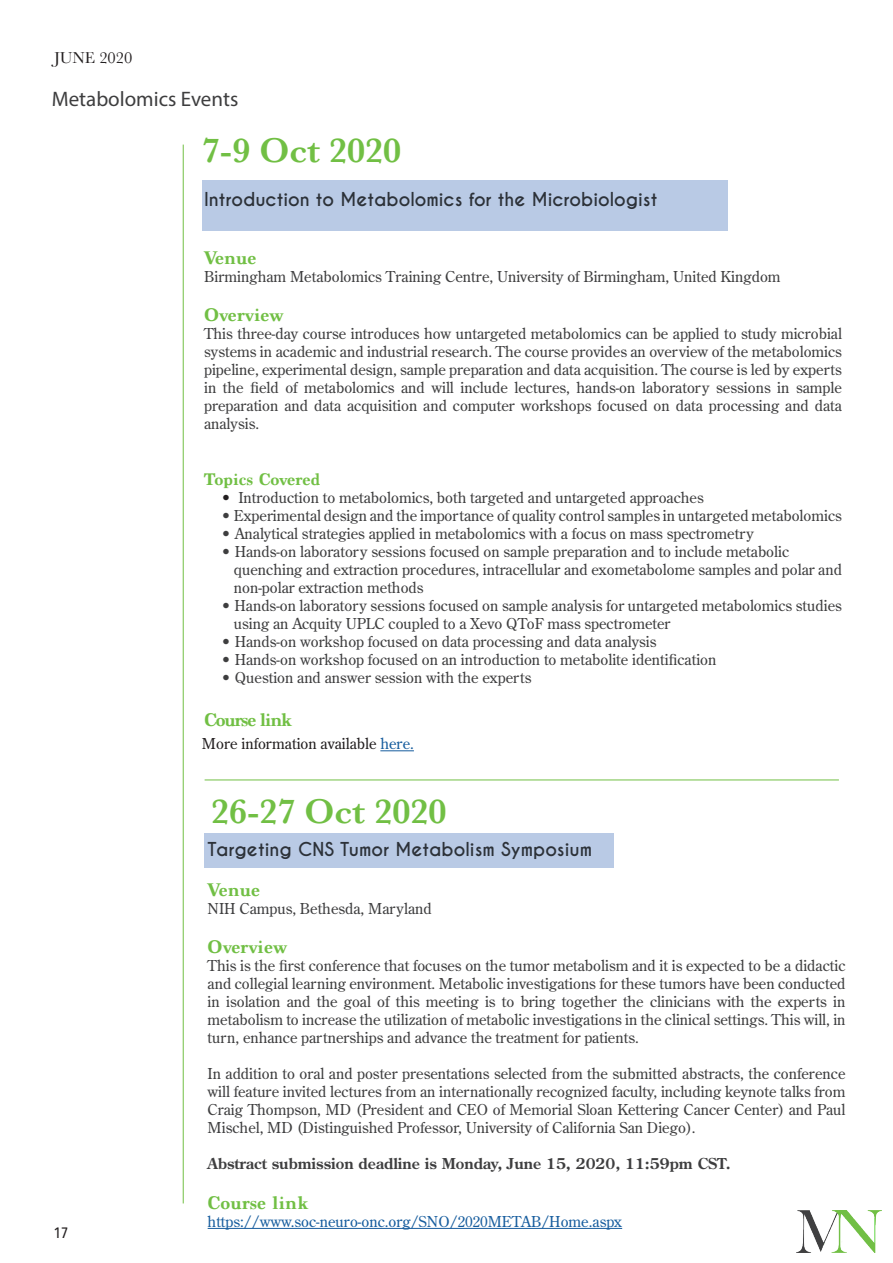
<style>
.page{position:relative;width:893px;height:1263px;background:#fff}
.page>*{position:absolute;margin:0;border:0;box-sizing:border-box;transform-origin:0 0}
.t1{font:600 36px "Baskerville";color:#71bf44}
.t2{font:21px "Myriad Pro";color:#3e3e3f}
.t3{font:700 18px "Caviar Dreams";color:#3e3e3f}
.t4{font:700 18px "Marion";color:#71bf44}
.t5{font:700 18px "Marion";letter-spacing:-.07em;color:#71bf44}
.t6{font:700 16.5px "Marion";color:#71bf44}
.t7{font:16.5px "Baskerville";color:#231f20}
.t8{font:15px/18px "Century Old Style Std";color:#3e3e3f;text-align:justify}
.t9{font:700 15px "Century Old Style Std";color:#3e3e3f}
.t10{font:15px "Century Old Style Std";color:#175d9e}
.t11{font:15px "Century Old Style Std";color:#231f20}
.t12{font:500 15px "Avenir Next Condensed";color:#231f20}
.s1{color:#231f20}
.s2{color:#175d9e}
</style>
<div class="page">
<hr style="left:183px;top:145px;width:1px;height:1058px;background:#71bf44">
<img style="left:797px;top:1210px;width:84px;height:42px">
<hr style="left:208px;top:1228px;width:414px;height:1px;background:#175d9e">
<div style="left:204px;top:834px;width:410px;height:34px;background:#b9cae5"></div>
<div style="left:202px;top:180px;width:526px;height:50px;background:#b9cae5"></div>
<hr style="left:205px;top:779px;width:634px;height:1px;background:#71bf44">
<hr style="left:380px;top:750px;width:34px;height:1px;background:#175d9e">
<p class="t7" style="left:54px;top:47px;width:80px">JUNE 2020</p>
<p class="t2" style="left:52px;top:86px;width:188px">Metabolomics Events</p>
<p class="t1" style="left:202px;top:130px;width:201px">7-9 Oct 2020</p>
<p class="t3" style="left:204px;top:188px;width:455px">Introduction to Metabolomics for the Microbiologist</p>
<p class="t4" style="left:204px;top:248px;width:54px">Venue</p>
<p class="t8" style="left:204px;top:267px;width:578px">Birmingham Metabolomics Training Centre, University of Birmingham, United Kingdom</p>
<p class="t4" style="left:204px;top:305px;width:81px">Overview</p>
<p class="t8" style="left:204px;top:325px;width:639px">This three-day course introduces how untargeted metabolomics can be applied to study microbial systems in academic and industrial research. The course provides an overview of the metabolomics pipeline, experimental design, sample preparation and data acquisition. The course is led by experts in the field of metabolomics and will include lectures, hands-on laboratory sessions in sample preparation and data acquisition and computer workshops focused on data processing and data analysis.</p>
<p class="t6" style="left:204px;top:470px;width:117px">Topics Covered</p>
<p class="t8" style="left:221px;top:488px;width:484px"><span class="s1">•</span> Introduction to metabolomics, both targeted and untargeted approaches</p>
<p class="t8" style="left:221px;top:506px;width:622px">• Experimental design and the importance of quality control samples in untargeted metabolomics</p>
<p class="t8" style="left:221px;top:524px;width:534px">• Analytical strategies applied in metabolomics with a focus on mass spectrometry</p>
<p class="t8" style="left:221px;top:542px;width:570px">• Hands-on laboratory sessions focused on sample preparation and to include metabolic</p>
<p class="t8" style="left:234px;top:560px;width:610px">quenching and extraction procedures, intracellular and exometabolome samples and polar and non-polar extraction methods</p>
<p class="t8" style="left:221px;top:596px;width:622px">• Hands-on laboratory sessions focused on sample analysis for untargeted metabolomics studies</p>
<p class="t8" style="left:234px;top:614px;width:438px">using an Acquity UPLC coupled to a Xevo QToF mass spectrometer</p>
<p class="t8" style="left:221px;top:632px;width:437px">• Hands-on workshop focused on data processing and data analysis</p>
<p class="t8" style="left:221px;top:650px;width:497px">• Hands-on workshop focused on an introduction to metabolite identification</p>
<p class="t8" style="left:221px;top:668px;width:312px">• Question and answer session with the experts</p>
<p class="t5" style="left:204px;top:710px;width:89px">Course link</p>
<p class="t11" style="left:202px;top:734px;width:213px">More information available <span class="s2">here.</span></p>
<p class="t12" style="left:54px;top:1223px;width:16px">17</p>
<p class="t1" style="left:211px;top:790px;width:237px">26-27 Oct 2020</p>
<p class="t3" style="left:208px;top:838px;width:386px">Targeting CNS Tumor Metabolism Symposium</p>
<p class="t4" style="left:208px;top:880px;width:54px">Venue</p>
<p class="t8" style="left:208px;top:899px;width:226px">NIH Campus, Bethesda, Maryland</p>
<p class="t4" style="left:208px;top:937px;width:81px">Overview</p>
<p class="t8" style="left:208px;top:956px;width:639px">This is the first conference that focuses on the tumor metabolism and it is expected to be a didactic and collegial learning environment. Metabolic investigations for these tumors have been conducted in isolation and the goal of this meeting is to bring together the clinicians with the experts in metabolism to increase the utilization of metabolic investigations in the clinical settings. This will, in turn, enhance partnerships and advance the treatment for patients.</p>
<p class="t8" style="left:208px;top:1064px;width:639px">In addition to oral and poster presentations selected from the submitted abstracts, the conference will feature invited lectures from an internationally recognized faculty, including keynote talks from Craig Thompson, MD (President and CEO of Memorial Sloan Kettering Cancer Center) and Paul Mischel, MD (Distinguished Professor, University of California San Diego).</p>
<p class="t9" style="left:208px;top:1154px;width:525px">Abstract submission deadline is Monday, June 15, 2020, 11:59pm CST.</p>
<p class="t4" style="left:208px;top:1193px;width:102px">Course link</p>
<p class="t10" style="left:208px;top:1212px;width:416px">https://www.soc-neuro-onc.org/SNO/2020METAB/Home.aspx</p>
</div>
